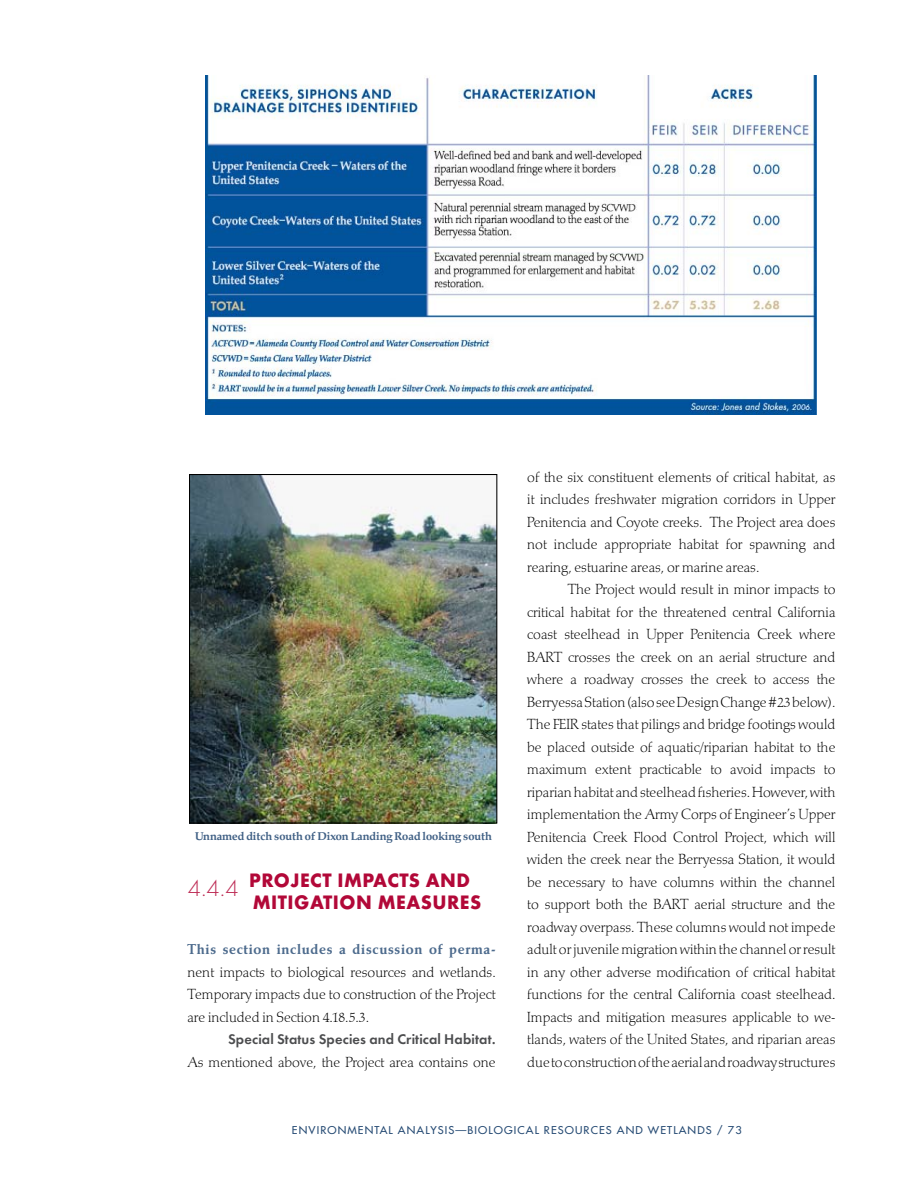
<style>
.page{position:relative;width:918px;height:1188px;background:#fff}
.page>*{position:absolute;margin:0;border:0;box-sizing:border-box;transform-origin:0 0}
.t1{font:20.25px/22.5px "Futura Bld";letter-spacing:.025em;color:#b20838}
.t2{font:15.15px/22.5px "Palatino Lgt H";color:#000;text-align:justify}
.t3{font:15px "Palatino Bld H";letter-spacing:.05em;color:#4d6b8d}
.t4{font:14.7px "Futura Dem Bld";letter-spacing:.01em;color:#4c4d4f}
.t5{font:11.7px "Palatino Bld";letter-spacing:-.005em;color:#406085}
.t6{font:10.5px "Futura";letter-spacing:.1em;color:#264b74;scale:1.05 1}
.s1{font-family:"Futura Lgt";font-size:24px;color:#be2d56}
</style>
<div class="page">
<img style="left:206px;top:75px;width:611px;height:340px">
<img style="left:191px;top:476px;width:304px;height:346px">
<div style="left:189px;top:474px;width:308px;height:350px;border:1px solid #000"></div>
<p class="t5" style="left:195px;top:829px;width:298px">Unnamed ditch south of Dixon Landing Road looking south</p>
<h1 class="t1" style="left:253px;top:870px;width:230px;text-indent:-65px"><span class="s1">4.4.4</span> PROJECT IMPACTS AND<br>MITIGATION MEASURES</h1>
<p class="t3" style="left:188px;top:939px;width:310px">This section includes a discussion of perma-</p>
<p class="t2" style="left:188px;top:961px;width:310px">nent impacts to biological resources and wetlands.<br>Temporary impacts due to construction of the Project are included in Section 4.18.5.3.</p>
<p class="t4" style="left:228px;top:1029px;width:269px">Special Status Species and Critical Habitat.</p>
<p class="t2" style="left:188px;top:1051px;width:310px">As mentioned above, the Project area contains one</p>
<p class="t2" style="left:527px;top:466px;width:310px">of the six constituent elements of critical habitat, as it includes freshwater migration corridors in Upper Penitencia and Coyote creeks. The Project area does not include appropriate habitat for spawning and rearing, estuarine areas, or marine areas.</p>
<p class="t2" style="left:527px;top:579px;width:310px;text-indent:40px">The Project would result in minor impacts to critical habitat for the threatened central California coast steelhead in Upper Penitencia Creek where BART crosses the creek on an aerial structure and where a roadway crosses the creek to access the Berryessa Station (also see Design Change #23 below).<br>The FEIR states that pilings and bridge footings would be placed outside of aquatic/riparian habitat to the maximum extent practicable to avoid impacts to riparian habitat and steelhead fisheries. However, with implementation the Army Corps of Engineer’s Upper Penitencia Creek Flood Control Project, which will widen the creek near the Berryessa Station, it would be necessary to have columns within the channel to support both the BART aerial structure and the roadway overpass. These columns would not impede adult or juvenile migration within the channel or result in any other adverse modification of critical habitat functions for the central California coast steelhead.<br>Impacts and mitigation measures applicable to we&shy;tlands, waters of the United States, and riparian areas due to construction of the aerial and roadway structures</p>
<p class="t6" style="left:292px;top:1123px;width:430px">ENVIRONMENTAL ANALYSIS—BIOLOGICAL RESOURCES AND WETLANDS / 73</p>
</div>
